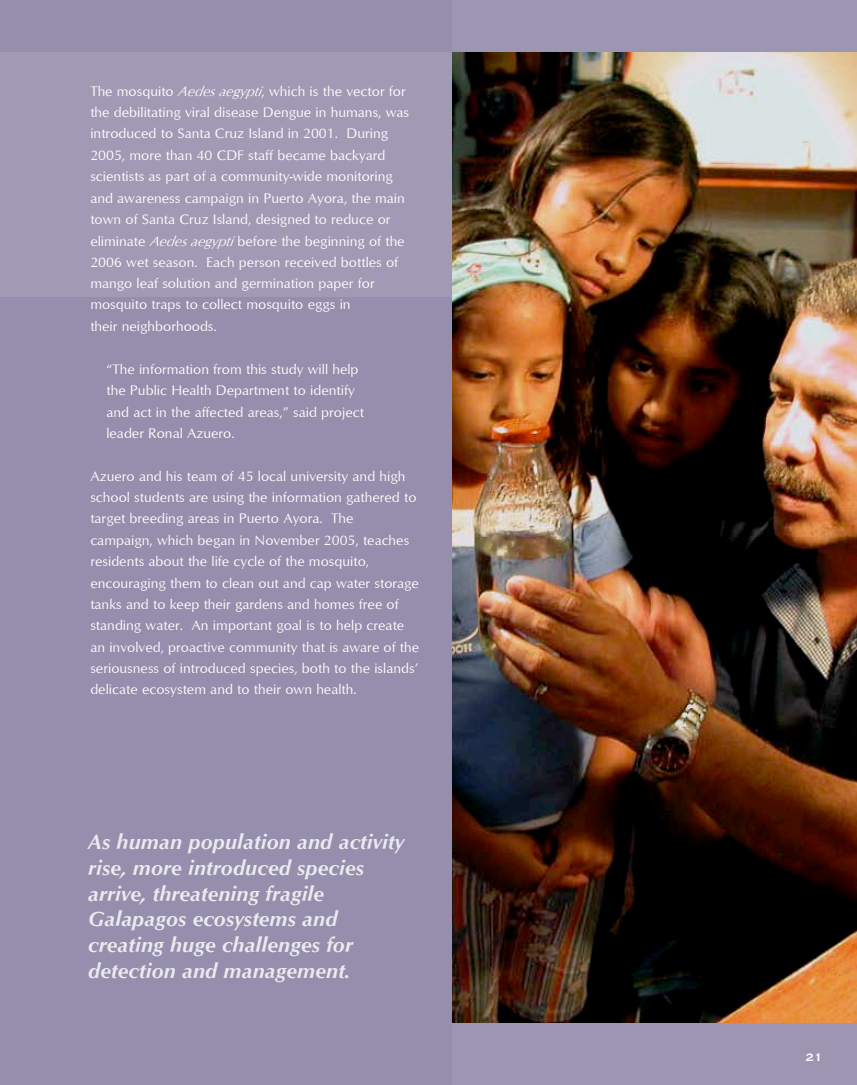
<style>
.page{position:relative;width:857px;height:1085px;background:#fff}
.page>*{position:absolute;margin:0;border:0;box-sizing:border-box;transform-origin:0 0}
.t1{font:italic 700 21.3px/25.7px "Optimum";color:#ebeaef}
.t2{font:14.25px/21.3px "Optimum";color:#fff}
.t3{font:14.25px "Copperplate";color:#fff}
.s1{font-style:italic}
</style>
<div class="page">
<div style="left:0;top:0;width:856px;height:1084px;background:#958eac"></div>
<div style="left:0;top:53px;width:856px;height:244px;background:#a19ab5"></div>
<div style="left:452px;top:0;width:404px;height:1084px;background:#9d96b2"></div>
<img style="left:452px;top:53px;width:404px;height:969px">
<p class="t2" style="left:90px;top:81px;width:320px">The mosquito <span class="s1">Aedes aegypti</span>, which is the vector for the debilitating viral disease Dengue in humans, was introduced to Santa Cruz Island in 2001. During 2005, more than 40 CDF staff became backyard scientists as part of a community-wide monitoring and awareness campaign in Puerto Ayora, the main town of Santa Cruz Island, designed to reduce or eliminate <span class="s1">Aedes aegypti</span>before the beginning of the 2006 wet season. Each person received bottles of mango leaf solution and germination paper for mosquito traps to collect mosquito eggs in<br>their neighborhoods.</p>
<p class="t2" style="left:106px;top:359px;width:259px">“The information from this study will help the Public Health Department to identify and act in the affected areas,” said project leader Ronal Azuero.</p>
<p class="t2" style="left:90px;top:466px;width:330px">Azuero and his team of 45 local university and high school students are using the information gathered to target breeding areas in Puerto Ayora. The campaign, which began in November 2005, teaches residents about the life cycle of the mosquito, encouraging them to clean out and cap water storage tanks and to keep their gardens and homes free of standing water. An important goal is to help create an involved, proactive community that is aware of the seriousness of introduced species, both to the islands’ delicate ecosystem and to their own health.</p>
<h1 class="t1" style="left:88px;top:831px;width:317px">As human population and activity rise, more introduced species arrive, threatening fragile<br>Galapagos ecosystems and creating huge challenges for detection and management.</h1>
<p class="t3" style="left:805px;top:1050px;width:19px">21</p>
</div>
